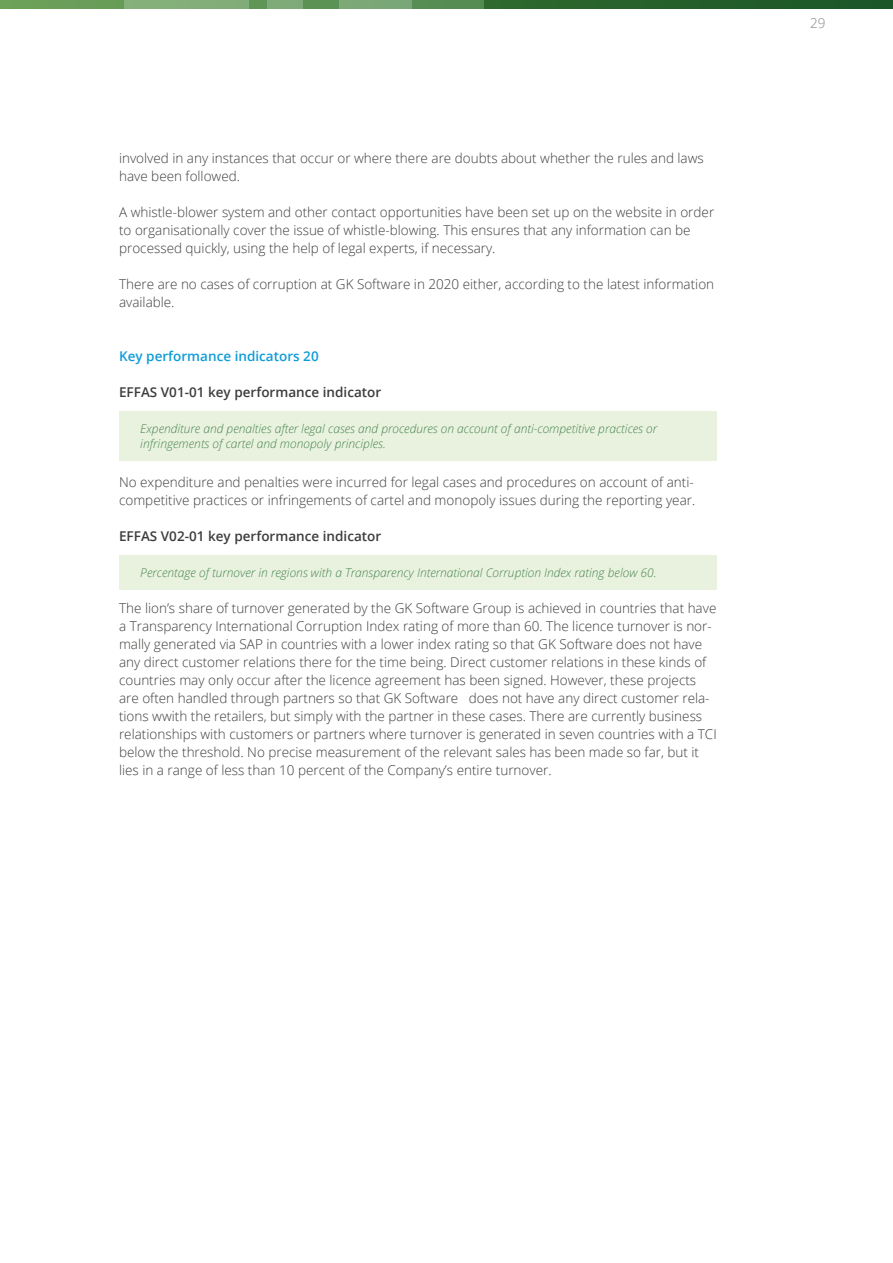
<style>
.page{position:relative;width:893px;height:1263px;background:#fff}
.page>*{position:absolute;margin:0;border:0;box-sizing:border-box;transform-origin:0 0}
.t1{font:300 13.5px/18px "Open Sans";color:#3c3c3b}
.t2{font:600 13.5px "Open Sans";color:#3c3c3b}
.t3{font:600 13.5px "Open Sans";color:#0f9cd8}
.t4{font:300 13.5px "Open Sans";color:#878787}
.t5{font:italic 300 12px/15px "Open Sans";color:#478453}
</style>
<div class="page">
<div style="left:0;top:0;width:893px;height:9px;background:#245f2b"></div>
<div style="left:0;top:0;width:249px;height:9px;background:#6a9e59"></div>
<svg style="left:124px;top:0;width:143px;height:9px"></svg>
<svg style="left:267px;top:0;width:73px;height:9px"></svg>
<svg style="left:340px;top:0;width:144px;height:9px"></svg>
<div style="left:119px;top:411px;width:598px;height:49px;background:#e9f2de"></div>
<div style="left:119px;top:555px;width:598px;height:34px;background:#e9f2de"></div>
<p class="t1" style="left:119px;top:148px;width:586px">involved in any instances that occur or where there are doubts about whether the rules and laws have been followed.</p>
<p class="t1" style="left:119px;top:202px;width:597px">A whistle-blower system and other contact opportunities have been set up on the website in order to organisationally cover the issue of whistle-blowing. This ensures that any information can be processed quickly, using the help of legal experts, if necessary.</p>
<p class="t1" style="left:119px;top:274px;width:597px">There are no cases of corruption at GK Software in 2020 either, according to the latest information available.</p>
<p class="t3" style="left:119px;top:347px;width:201px">Key performance indicators 20</p>
<p class="t2" style="left:119px;top:383px;width:264px">EFFAS V01-01 key performance indicator</p>
<p class="t5" style="left:140px;top:420px;width:518px">Expenditure and penalties after legal cases and procedures on account of anti-competitive practices or infringements of cartel and monopoly principles.</p>
<p class="t1" style="left:119px;top:472px;width:578px">No expenditure and penalties were incurred for legal cases and procedures on account of anti&shy;competitive practices or infringements of cartel and monopoly issues during the reporting year.</p>
<p class="t2" style="left:119px;top:527px;width:264px">EFFAS V02-01 key performance indicator</p>
<p class="t5" style="left:140px;top:564px;width:518px">Percentage of turnover in regions with a Transparency International Corruption Index rating below 60.</p>
<p class="t1" style="left:119px;top:598px;width:599px">The lion’s share of turnover generated by the GK Software Group is achieved in countries that have a Transparency International Corruption Index rating of more than 60. The licence turnover is nor&shy;mally generated via SAP in countries with a lower index rating so that GK Software does not have any direct customer relations there for the time being. Direct customer relations in these kinds of countries may only occur after the licence agreement has been signed. However, these projects are often handled through partners so that GK Software does not have any direct customer rela&shy;tions wwith the retailers, but simply with the partner in these cases. There are currently business relationships with customers or partners where turnover is generated in seven countries with a TCI below the threshold. No precise measurement of the relevant sales has been made so far, but it lies in a range of less than 10 percent of the Company’s entire turnover.</p>
<p class="t4" style="left:810px;top:13px;width:17px">29</p>
</div>
